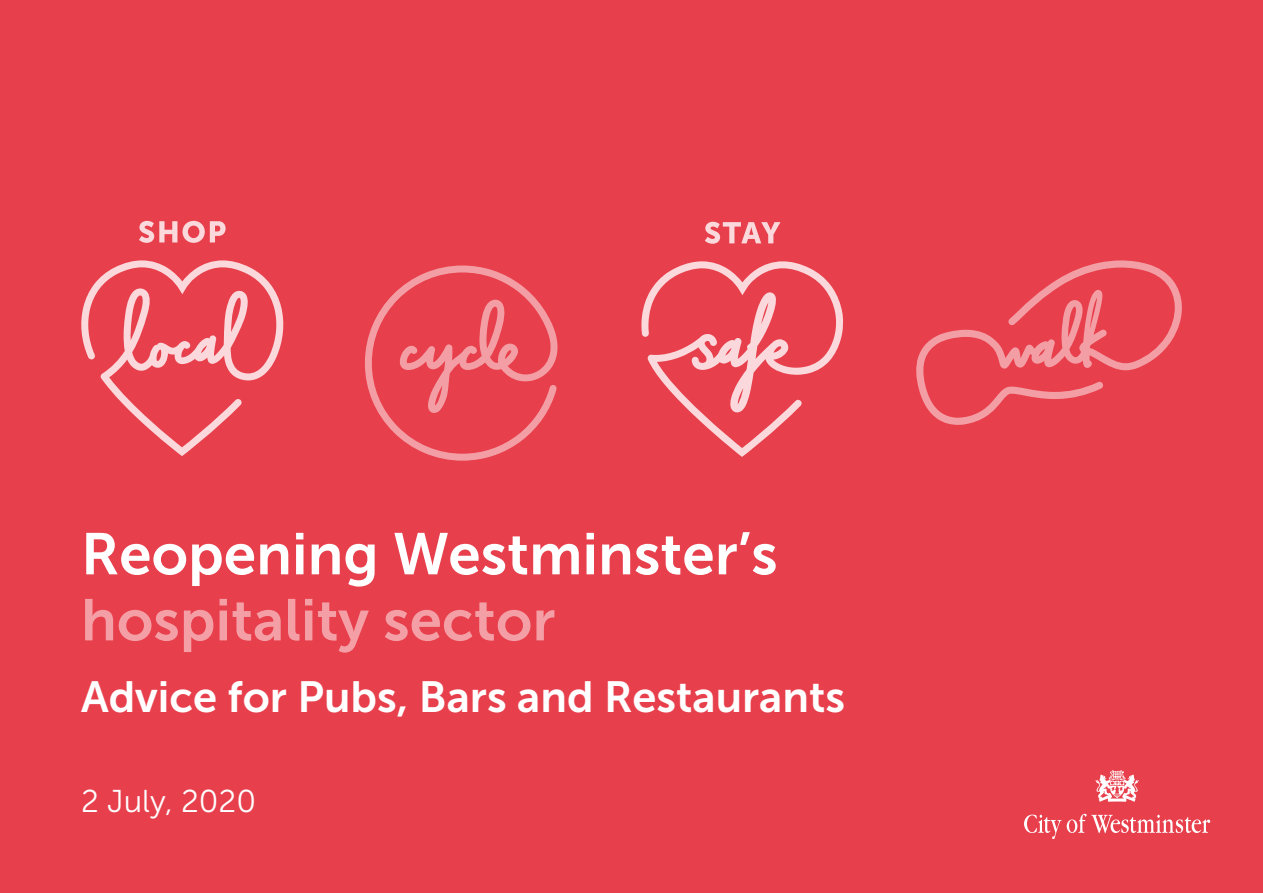
<style>
.page{position:relative;width:1263px;height:893px;background:#e83f4c}
.page>*{position:absolute;margin:0;border:0;box-sizing:border-box;transform-origin:0 0}
.t1{font:58.5px "Museo Sans 700";color:#fff}
.t2{font:58.5px "Museo Sans 700";color:#f49fa6}
.t3{font:43.5px "Museo Sans 700";color:#fff}
.t4{font:31.5px "Museo Sans 300";color:#fff}
</style>
<div class="page">
<svg style="left:1024px;top:814px;width:186px;height:25px"></svg>
<svg style="left:1095px;top:770px;width:44px;height:32px"></svg>
<svg style="left:139px;top:221px;width:87px;height:22px"></svg>
<svg style="left:81px;top:260px;width:203px;height:196px"></svg>
<svg style="left:705px;top:222px;width:75px;height:22px"></svg>
<svg style="left:641px;top:261px;width:202px;height:196px"></svg>
<svg style="left:365px;top:266px;width:193px;height:195px"></svg>
<svg style="left:916px;top:260px;width:266px;height:165px"></svg>
<h1 class="t1" style="left:81px;top:522px;width:698px">Reopening Westminster’s</h1>
<h1 class="t2" style="left:81px;top:588px;width:476px">hospitality sector</h1>
<p class="t3" style="left:81px;top:673px;width:765px">Advice for Pubs, Bars and Restaurants</p>
<p class="t4" style="left:81px;top:784px;width:177px">2 July, 2020</p>
</div>
